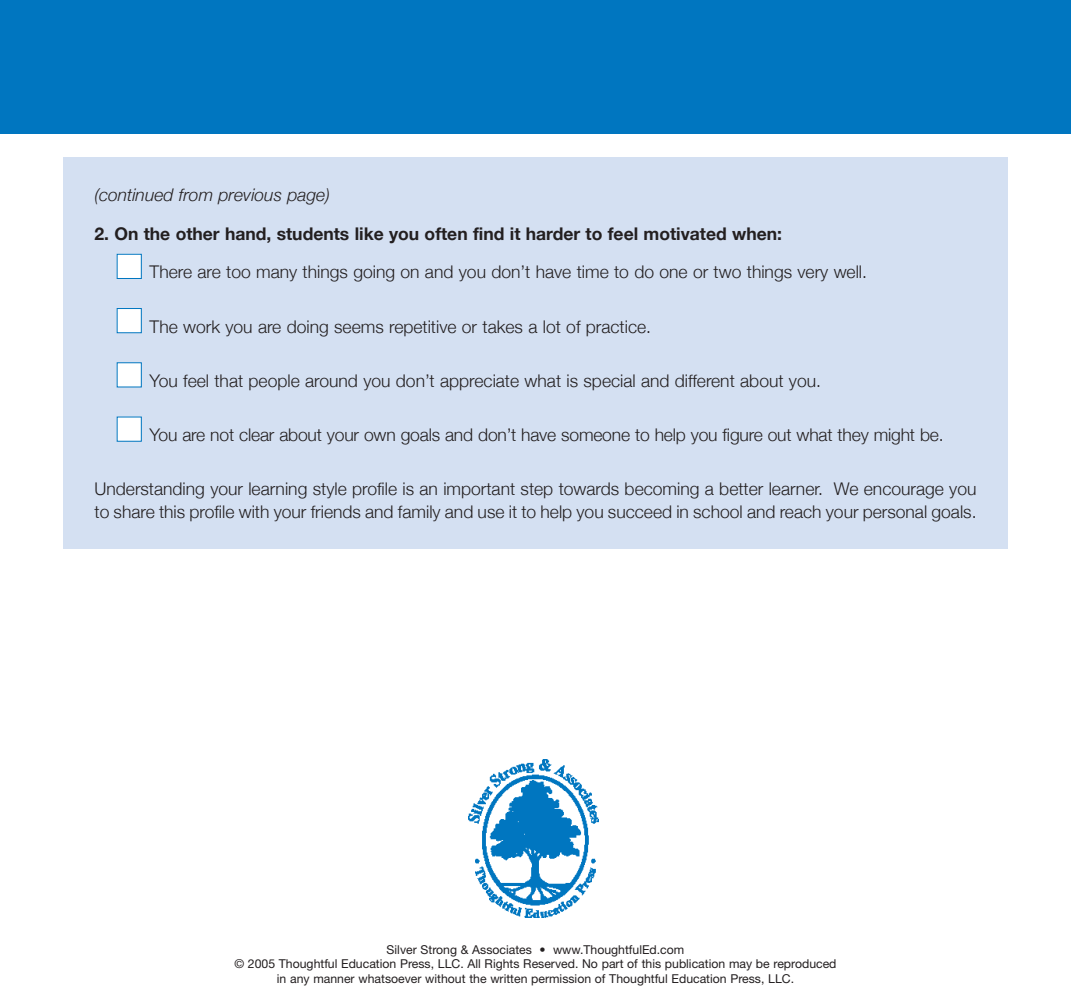
<style>
.page{position:relative;width:1071px;height:1008px;background:#fff}
.page>*{position:absolute;margin:0;border:0;box-sizing:border-box;transform-origin:0 0}
.t1{font:300 17.5px/22.8px "Helvetica Neue";color:#231f20}
.t2{font:700 17.5px "Helvetica Neue";color:#231f20}
.t3{font:italic 300 17.5px "Helvetica Neue";color:#231f20}
.t4{font:12.25px/14.7px "Helvetica Neue";color:#231f20;text-align:center}
.s1{color:#fff}
</style>
<div class="page">
<div style="left:0;top:0;width:1071px;height:134px;background:#0076c0"></div>
<img style="left:469px;top:759px;width:130px;height:158px">
<div style="left:63px;top:158px;width:945px;height:391px;background:#d4e0f2"></div>
<p class="t3" style="left:94px;top:185px;width:237px">(continued from previous page)</p>
<p class="t2" style="left:94px;top:223px;width:689px">2. On the other hand, students like you often find it harder to feel motivated when:</p>
<p class="t1" style="left:116px;top:261px;width:753px"><span class="s1">■</span> There are too many things going on and you don’t have time to do one or two things very well.</p>
<p class="t1" style="left:116px;top:315px;width:537px"><span class="s1">■</span> The work you are doing seems repetitive or takes a lot of practice.</p>
<p class="t1" style="left:116px;top:369px;width:707px"><span class="s1">■</span> You feel that people around you don’t appreciate what is special and different about you.</p>
<p class="t1" style="left:116px;top:423px;width:829px"><span class="s1">■</span> You are not clear about your own goals and don’t have someone to help you figure out what they might be.</p>
<p class="t1" style="left:94px;top:478px;width:884px">Understanding your learning style profile is an important step towards becoming a better learner. We encourage you to share this profile with your friends and family and use it to help you succeed in school and reach your personal goals.</p>
<p class="t4" style="left:234px;top:943px;width:604px">Silver Strong &amp; Associates • www.ThoughtfulEd.com<br>© 2005 Thoughtful Education Press, LLC. All Rights Reserved. No part of this publication may be reproduced in any manner whatsoever without the written permission of Thoughtful Education Press, LLC.</p>
</div>
